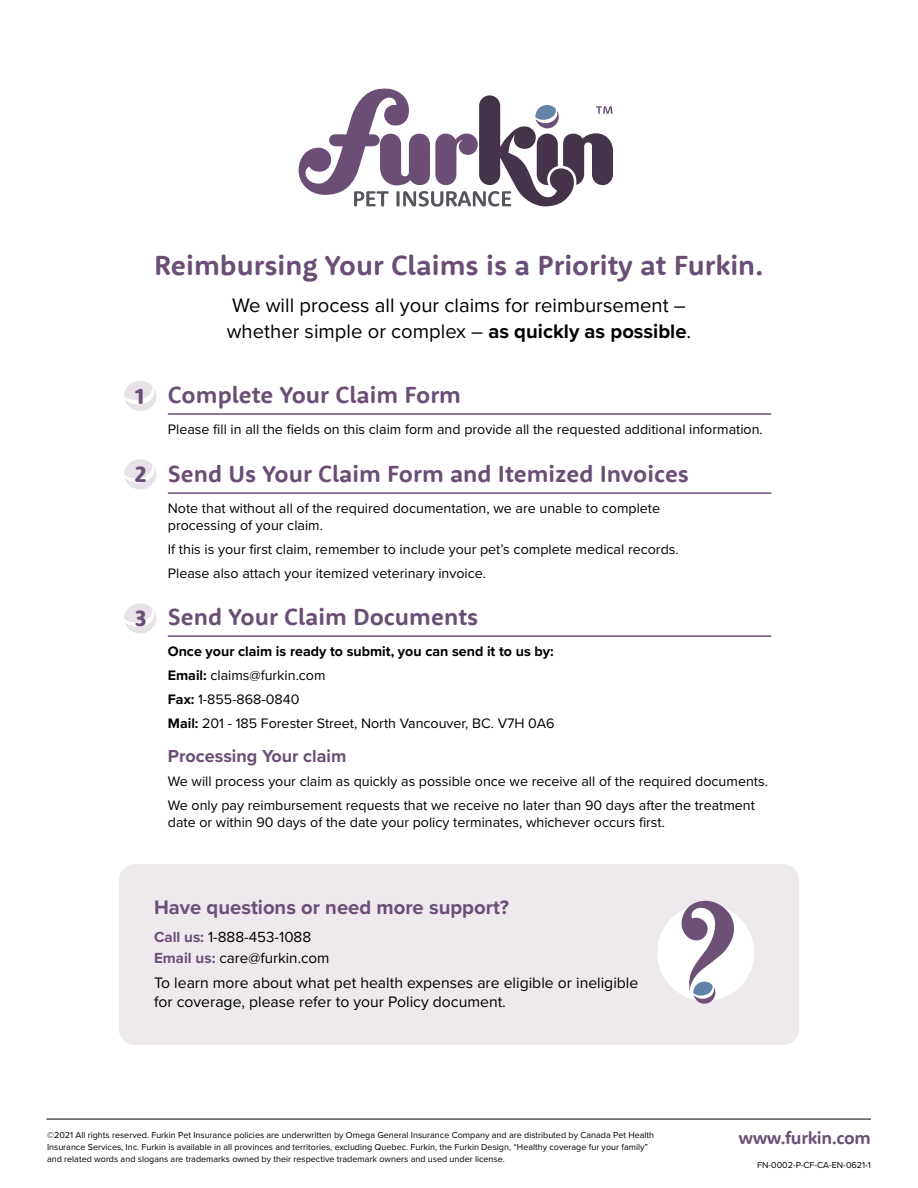
<style>
.page{position:relative;width:918px;height:1188px;background:#fff}
.page>*{position:absolute;margin:0;border:0;box-sizing:border-box;transform-origin:0 0}
.t1{font:700 28.5px "Rooney Sans";color:#6b4e76}
.t2{font:700 24px "Rooney Sans";color:#6b4e76}
.t3{font:800 22.65px "Rooney Sans";color:#6b4e76}
.t4{font:20.25px/25.5px "Proxima Nova";color:#000}
.t5{font:700 20.25px "Proxima Nova";color:#6b4e76}
.t6{font:700 18px "Proxima Nova";color:#6b4e76}
.t7{font:700 18px "Rooney Sans";letter-spacing:-.02em;color:#6b4e76}
.t8{font:15.75px/18.9px "Proxima Nova";color:#000}
.t9{font:15.15px/21px "Proxima Nova";color:#000}
.t10{font:14.25px/23.9px "Proxima Nova";color:#000}
.t11{font:9px/12px "Proxima Nova";color:#000}
.s1{font-weight:700}
.s2{font-weight:700;color:#6b4e76}
</style>
<div class="page">
<svg style="left:299px;top:89px;width:314px;height:118px"></svg>
<svg style="left:124px;top:381px;width:32px;height:30px"></svg>
<svg style="left:124px;top:459px;width:32px;height:30px"></svg>
<svg style="left:124px;top:603px;width:32px;height:31px"></svg>
<div style="left:119px;top:864px;width:680px;height:181px;background:#ede9ed;border-radius:17px"></div>
<div style="left:657px;top:904px;width:97px;height:97px;background:#fff;border-radius:50%"></div>
<svg style="left:681px;top:900px;width:54px;height:104px"></svg>
<hr style="left:168px;top:413px;width:603px;height:2px;background:#6b4e76">
<hr style="left:168px;top:492px;width:603px;height:2px;background:#6b4e76">
<hr style="left:168px;top:635px;width:603px;height:2px;background:#6b4e76">
<hr style="left:46px;top:1119px;width:825px;height:1px;background:#000">
<h1 class="t1" style="left:154px;top:247px;width:611px">Reimbursing Your Claims is a Priority at Furkin.</h1>
<h3 class="t3" style="left:135px;top:381px;width:11px">1</h3>
<h3 class="t3" style="left:135px;top:459px;width:13px">2</h3>
<h3 class="t3" style="left:135px;top:603px;width:13px">3</h3>
<h3 class="t4" style="left:227px;top:292px;width:466px">We will process all your claims for reimbursement – whether simple or complex – <span class="s1">as quickly as possible</span>.</h3>
<h2 class="t2" style="left:168px;top:379px;width:295px">Complete Your Claim Form</h2>
<p class="t10" style="left:168px;top:417px;width:597px">Please fill in all the fields on this claim form and provide all the requested additional information.</p>
<h2 class="t2" style="left:168px;top:458px;width:523px">Send Us Your Claim Form and Itemized Invoices</h2>
<p class="t10" style="left:168px;top:499px;width:494px;line-height:17.1px">Note that without all of the required documentation, we are unable to complete processing of your claim.</p>
<p class="t10" style="left:168px;top:536px;width:512px">If this is your first claim, remember to include your pet’s complete medical records.<br>Please also attach your itemized veterinary invoice.</p>
<h2 class="t2" style="left:168px;top:601px;width:312px">Send Your Claim Documents</h2>
<p class="t10" style="left:168px;top:639px;width:388px"><span class="s1">Once your claim is ready to submit, you can send it to us by:<br>Email:</span> claims@furkin.com<br><span class="s1">Fax:</span> 1-855-868-0840<br><span class="s1">Mail:</span> 201 - 185 Forester Street, North Vancouver, BC. V7H 0A6</p>
<p class="t6" style="left:168px;top:743px;width:180px">Processing Your claim</p>
<p class="t10" style="left:168px;top:769px;width:602px">We will process your claim as quickly as possible once we receive all of the required documents.<br>We only pay reimbursement requests that we receive no later than 90 days after the treatment</p>
<p class="t10" style="left:168px;top:810px;width:499px">date or within 90 days of the date your policy terminates, whichever occurs first.</p>
<h3 class="t5" style="left:154px;top:892px;width:357px">Have questions or need more support?</h3>
<p class="t9" style="left:154px;top:925px;width:177px"><span class="s2">Call us:</span> 1-888-453-1088<br><span class="s2">Email us:</span> care@furkin.com</p>
<p class="t8" style="left:154px;top:973px;width:486px">To learn more about what pet health expenses are eligible or ineligible for coverage, please refer to your Policy document.</p>
<p class="t11" style="left:47px;top:1128px;width:609px">©2021 All rights reserved. Furkin Pet Insurance policies are underwritten by Omega General Insurance Company and are distributed by Canada Pet Health<br>Insurance Services, Inc. Furkin is available in all provinces and territories, excluding Quebec. Furkin, the Furkin Design, “Healthy coverage fur your family” and related words and slogans are trademarks owned by their respective trademark owners and used under license.</p>
<p class="t7" style="left:738px;top:1126px;width:134px">www.furkin.com</p>
<p class="t11" style="left:757px;top:1159px;width:115px">FN-0002-P-CF-CA-EN-0621-1</p>
</div>
